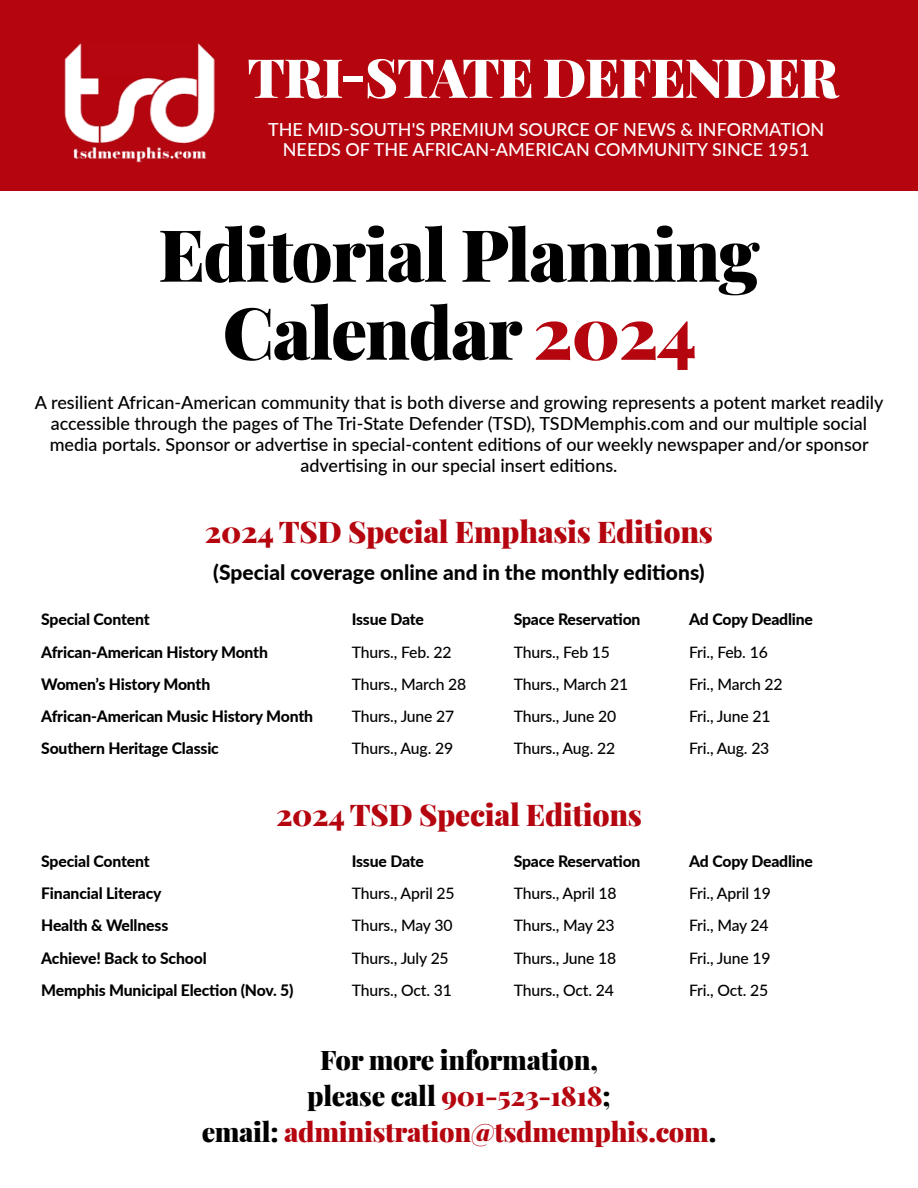
<style>
.page{position:relative;width:918px;height:1188px;background:#fff}
.page>*{position:absolute;margin:0;border:0;box-sizing:border-box;transform-origin:0 0}
.t1{font:900 72px/78px "Playfair Display";letter-spacing:-.02em;color:#000;text-align:center}
.t2{font:900 54px "Playfair Display";letter-spacing:-.02em;color:#fff}
.t3{font:900 30px "Playfair Display";letter-spacing:-.01em;color:#b5050f}
.t4{font:900 27px/36px "Playfair Display";letter-spacing:-.01em;color:#b5050f;text-align:center}
.t5{font:800 21px "Lato";color:#000}
.t6{font:500 18px/21px "Lato";color:#000;text-align:center}
.t7{font:500 18px/19.5px "Lato";color:#fff;text-align:center}
.t8{font:500 15.75px "Lato";letter-spacing:-.01em;color:#000}
.t9{font:800 15.75px "Lato";letter-spacing:-.01em;color:#000}
.s1{color:#b5050f}
.s2{color:#000}
</style>
<div class="page">
<div style="left:0;top:0;width:918px;height:190px;background:#b5050f"></div>
<img style="left:64px;top:43px;width:151px;height:120px">
<div style="left:87px;top:43px;width:105px;height:31px;background:#b60611"></div>
<h2 class="t2" style="left:247px;top:35px;width:592px">TRI-STATE DEFENDER</h2>
<p class="t7" style="left:268px;top:119px;width:558px">THE MID-SOUTH'S PREMIUM SOURCE OF NEWS &amp; INFORMATION<br>NEEDS OF THE AFRICAN-AMERICAN COMMUNITY SINCE 1951</p>
<h1 class="t1" style="left:158px;top:210px;width:603px">Editorial Planning<br>Calendar <span class="s1">2024</span></h1>
<p class="t6" style="left:35px;top:391px;width:850px">A resilient African-American community that is both diverse and growing represents a potent market readily accessible through the pages of The Tri-State Defender (TSD), TSDMemphis.com and our multiple social media portals. Sponsor or advertise in special-content editions of our weekly newspaper and/or sponsor advertising in our special insert editions.</p>
<h3 class="t3" style="left:205px;top:508px;width:510px">2024 TSD Special Emphasis Editions</h3>
<p class="t5" style="left:213px;top:557px;width:493px">(Special coverage online and in the monthly editions)</p>
<p class="t9" style="left:41px;top:608px;width:110px">Special Content</p>
<p class="t9" style="left:352px;top:608px;width:74px">Issue Date</p>
<p class="t9" style="left:514px;top:608px;width:128px">Space Reservation</p>
<p class="t9" style="left:689px;top:608px;width:125px">Ad Copy Deadline</p>
<p class="t9" style="left:41px;top:640px;width:228px">African-American History Month</p>
<p class="t8" style="left:352px;top:640px;width:101px">Thurs., Feb. 22</p>
<p class="t8" style="left:514px;top:640px;width:98px">Thurs., Feb 15</p>
<p class="t8" style="left:689px;top:640px;width:80px">Fri., Feb. 16</p>
<p class="t9" style="left:41px;top:672px;width:171px">Women’s History Month</p>
<p class="t8" style="left:352px;top:673px;width:116px">Thurs., March 28</p>
<p class="t8" style="left:514px;top:673px;width:116px">Thurs., March 21</p>
<p class="t8" style="left:689px;top:673px;width:95px">Fri., March 22</p>
<p class="t9" style="left:41px;top:705px;width:273px">African-American Music History Month</p>
<p class="t8" style="left:352px;top:705px;width:104px">Thurs., June 27</p>
<p class="t8" style="left:514px;top:705px;width:104px">Thurs., June 20</p>
<p class="t8" style="left:689px;top:705px;width:83px">Fri., June 21</p>
<p class="t9" style="left:41px;top:737px;width:179px">Southern Heritage Classic</p>
<p class="t8" style="left:352px;top:737px;width:103px">Thurs., Aug. 29</p>
<p class="t8" style="left:514px;top:737px;width:103px">Thurs., Aug. 22</p>
<p class="t8" style="left:689px;top:737px;width:82px">Fri., Aug. 23</p>
<h3 class="t3" style="left:276px;top:791px;width:367px">2024 TSD Special Editions</h3>
<p class="t9" style="left:41px;top:849px;width:110px">Special Content</p>
<p class="t9" style="left:352px;top:849px;width:74px">Issue Date</p>
<p class="t9" style="left:514px;top:849px;width:128px">Space Reservation</p>
<p class="t9" style="left:689px;top:849px;width:125px">Ad Copy Deadline</p>
<p class="t9" style="left:41px;top:882px;width:122px">Financial Literacy</p>
<p class="t8" style="left:352px;top:882px;width:104px">Thurs., April 25</p>
<p class="t8" style="left:514px;top:882px;width:104px">Thurs., April 18</p>
<p class="t8" style="left:689px;top:882px;width:83px">Fri., April 19</p>
<p class="t9" style="left:41px;top:914px;width:129px">Health &amp; Wellness</p>
<p class="t8" style="left:352px;top:914px;width:102px">Thurs., May 30</p>
<p class="t8" style="left:514px;top:914px;width:102px">Thurs., May 23</p>
<p class="t8" style="left:689px;top:914px;width:81px">Fri., May 24</p>
<p class="t9" style="left:41px;top:946px;width:167px">Achieve! Back to School</p>
<p class="t8" style="left:352px;top:947px;width:99px">Thurs., July 25</p>
<p class="t8" style="left:514px;top:947px;width:104px">Thurs., June 18</p>
<p class="t8" style="left:689px;top:947px;width:83px">Fri., June 19</p>
<p class="t9" style="left:41px;top:979px;width:254px">Memphis Municipal Election (Nov. 5)</p>
<p class="t8" style="left:352px;top:979px;width:102px">Thurs., Oct. 31</p>
<p class="t8" style="left:514px;top:979px;width:102px">Thurs., Oct. 24</p>
<p class="t8" style="left:689px;top:979px;width:80px">Fri., Oct. 25</p>
<h3 class="t4" style="left:202px;top:1040px;width:516px"><span class="s2">For more information,<br>please call</span> 901-523-1818<span class="s2">;<br>email:</span> administration@tsdmemphis.com<span class="s2">.</span></h3>
</div>
